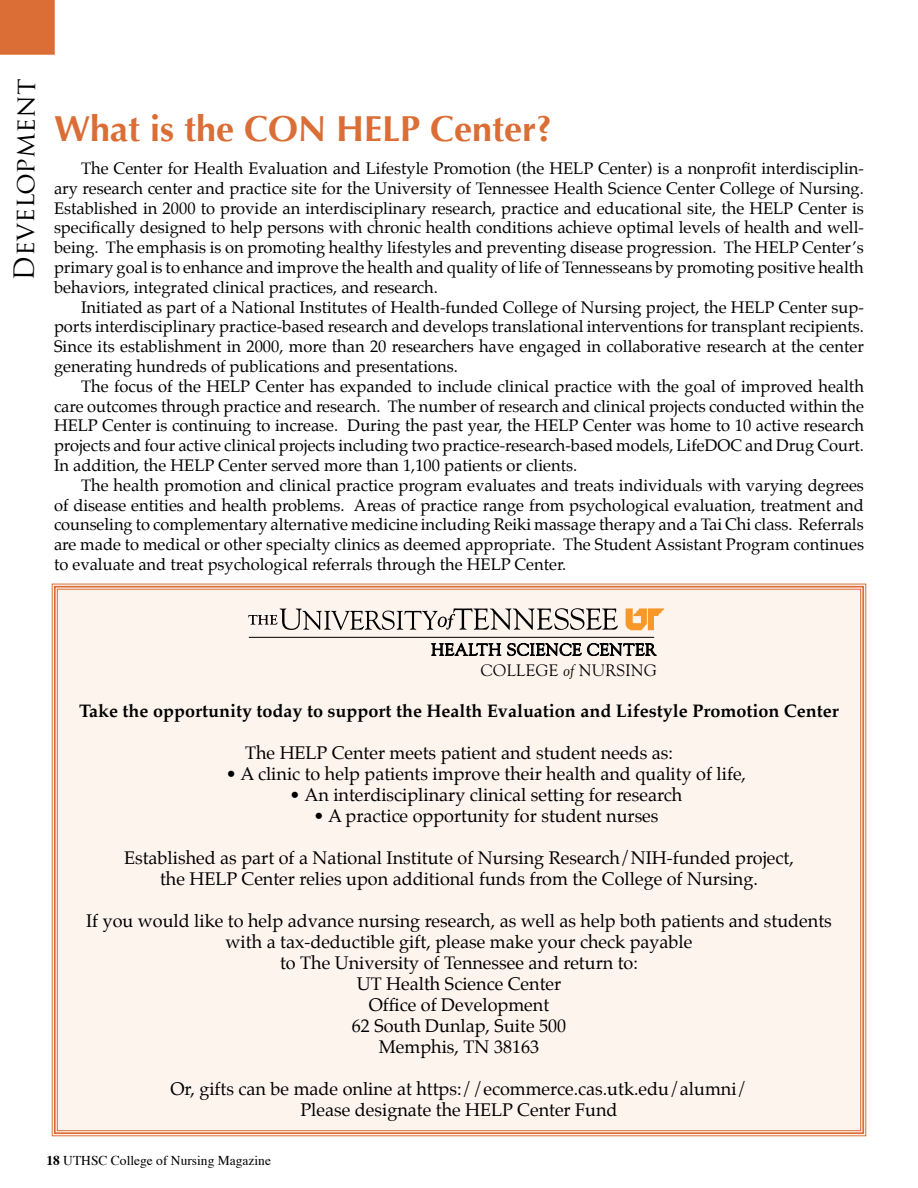
<style>
.page{position:relative;width:918px;height:1188px;background:#fff}
.page>*{position:absolute;margin:0;border:0;box-sizing:border-box;transform-origin:0 0}
.t1{font:700 36px "Optima";color:#da6e36}
.t2{font:27px "Trajan Pro";letter-spacing:-.01em;color:#000}
.t3{font:18px/21px "Palatino";color:#000;text-align:center}
.t4{font:700 18px "Palatino";color:#000}
.t5{font:17.4px "Goudy Old Style T";color:#000}
.t6{font:16.5px/19.8px "Palatino";color:#000;text-align:justify}
.t7{font:13.5px "Times";color:#000}
.s1{font-style:italic}
.s2{font-weight:700}
</style>
<div class="page">
<div style="left:51px;top:583px;width:816px;height:554px;background:#fdf4ee"></div>
<svg style="left:626px;top:608px;width:38px;height:22px"></svg>
<svg style="left:248px;top:608px;width:370px;height:22px;background:#c4bdb8"></svg>
<hr style="left:249px;top:637px;width:405px;height:1px;background:#000">
<svg style="left:431px;top:643px;width:225px;height:13px;background:#8f8a86"></svg>
<div style="left:0;top:0;width:55px;height:55px;background:#da6e36"></div>
<h2 class="t2" style="left:7px;top:281px;width:204px;rotate:-90deg">Development</h2>
<h1 class="t1" style="left:54px;top:108px;width:500px">What is the CON HELP Center?</h1>
<p class="t6" style="left:54px;top:158px;width:812px;text-indent:27px">The Center for Health Evaluation and Lifestyle Promotion (the HELP Center) is a nonprofit interdisciplin&shy;ary research center and practice site for the University of Tennessee Health Science Center College of Nursing.<br>Established in 2000 to provide an interdisciplinary research, practice and educational site, the HELP Center is specifically designed to help persons with chronic health conditions achieve optimal levels of health and well&shy;being. The emphasis is on promoting healthy lifestyles and preventing disease progression. The HELP Center’s primary goal is to enhance and improve the health and quality of life of Tennesseans by promoting positive health behaviors, integrated clinical practices, and research.</p>
<p class="t6" style="left:54px;top:297px;width:812px;text-indent:27px">Initiated as part of a National Institutes of Health-funded College of Nursing project, the HELP Center sup&shy;ports interdisciplinary practice-based research and develops translational interventions for transplant recipients.<br>Since its establishment in 2000, more than 20 researchers have engaged in collaborative research at the center generating hundreds of publications and presentations.</p>
<p class="t6" style="left:54px;top:376px;width:812px;text-indent:27px">The focus of the HELP Center has expanded to include clinical practice with the goal of improved health care outcomes through practice and research. The number of research and clinical projects conducted within the HELP Center is continuing to increase. During the past year, the HELP Center was home to 10 active research projects and four active clinical projects including two practice-research-based models, LifeDOC and Drug Court.<br>In addition, the HELP Center served more than 1,100 patients or clients.</p>
<p class="t6" style="left:54px;top:475px;width:812px;text-indent:27px">The health promotion and clinical practice program evaluates and treats individuals with varying degrees of disease entities and health problems. Areas of practice range from psychological evaluation, treatment and counseling to complementary alternative medicine including Reiki massage therapy and a Tai Chi class. Referrals are made to medical or other specialty clinics as deemed appropriate. The Student Assistant Program continues to evaluate and treat psychological referrals through the HELP Center.</p>
<p class="t5" style="left:481px;top:661px;width:178px">COLLEGE <span class="s1">of</span> NURSING</p>
<p class="t4" style="left:79px;top:696px;width:761px">Take the opportunity today to support the Health Evaluation and Lifestyle Promotion Center</p>
<p class="t3" style="left:245px;top:743px;width:429px">The HELP Center meets patient and student needs as:</p>
<p class="t3" style="left:226px;top:764px;width:522px">• A clinic to help patients improve their health and quality of life,</p>
<p class="t3" style="left:290px;top:785px;width:394px">• An interdisciplinary clinical setting for research</p>
<p class="t3" style="left:313px;top:806px;width:347px">• A practice opportunity for student nurses</p>
<p class="t3" style="left:124px;top:848px;width:671px">Established as part of a National Institute of Nursing Research/NIH-funded project, the HELP Center relies upon additional funds from the College of Nursing.</p>
<p class="t3" style="left:86px;top:911px;width:747px">If you would like to help advance nursing research, as well as help both patients and students with a tax-deductible gift, please make your check payable<br>to The University of Tennessee and return to:<br>UT Health Science Center<br>Office of Development<br>62 South Dunlap, Suite 500<br>Memphis, TN 38163</p>
<p class="t3" style="left:170px;top:1079px;width:579px">Or, gifts can be made online at https://ecommerce.cas.utk.edu/alumni/<br>Please designate the HELP Center Fund</p>
<p class="t7" style="left:46px;top:1148px;width:226px"><span class="s2">18</span> UTHSC College of Nursing Magazine</p>
</div>
